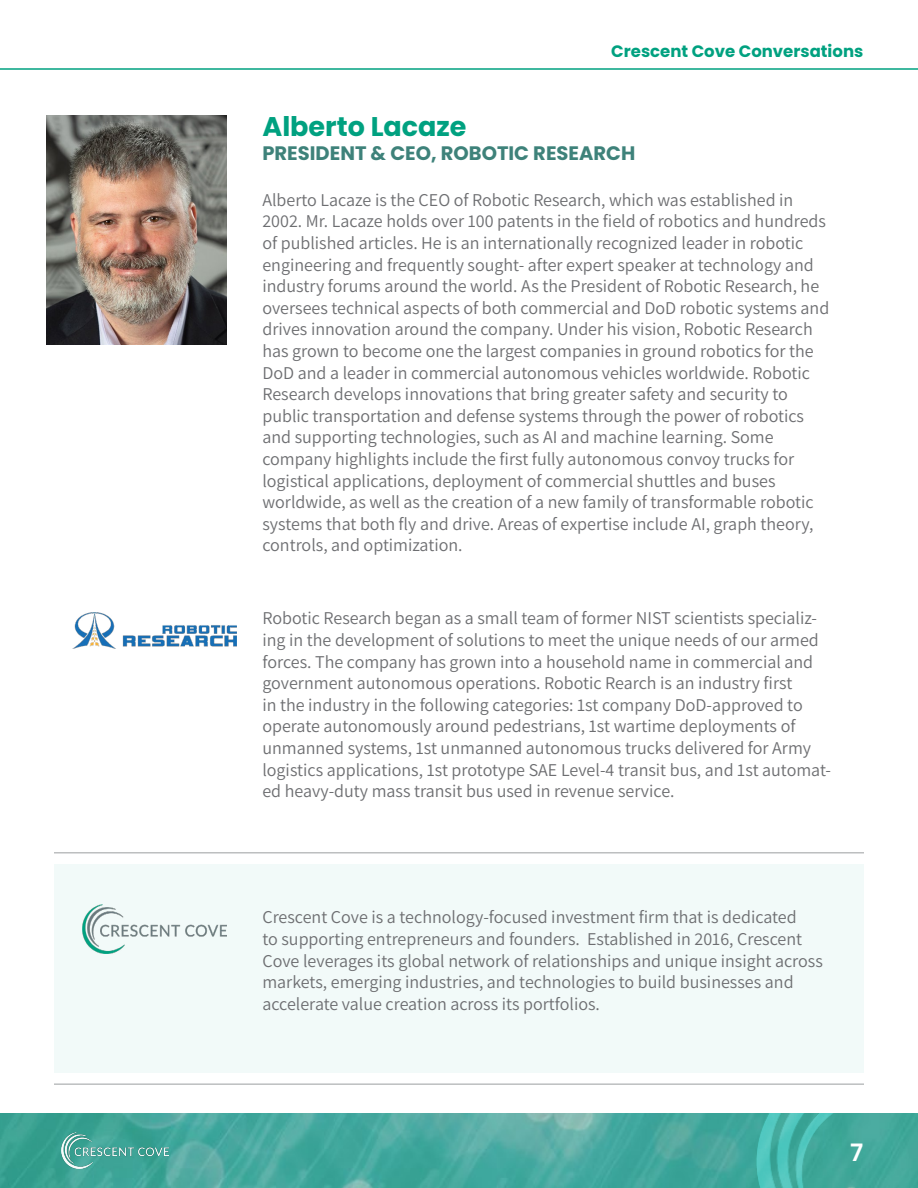
<style>
.page{position:relative;width:918px;height:1188px;background:#fff}
.page>*{position:absolute;margin:0;border:0;box-sizing:border-box;transform-origin:0 0}
.t1{font:700 27px "Poppins";color:#00a180}
.t2{font:600 24px "Poppins";color:#fff}
.t3{font:700 19.5px "Poppins";color:#3e827a}
.t4{font:18px/21.6px "Assistant";color:#6d6e71}
.t5{font:700 16.5px "Poppins";color:#00a180}
</style>
<div class="page">
<hr style="left:0;top:68px;width:918px;height:2px;background:#00a180">
<div style="left:54px;top:864px;width:810px;height:208px;background:#f2faf9"></div>
<hr style="left:54px;top:852px;width:810px;height:2px;background:#bcbec0">
<hr style="left:54px;top:1083px;width:810px;height:2px;background:#bcbec0">
<img style="left:46px;top:116px;width:181px;height:228px">
<img style="left:73px;top:612px;width:164px;height:36px">
<img style="left:82px;top:905px;width:145px;height:48px">
<img style="left:0;top:1114px;width:756px;height:74px">
<img style="left:61px;top:1132px;width:108px;height:36px">
<img style="left:756px;top:1113px;width:162px;height:75px">
<p class="t5" style="left:611px;top:41px;width:254px">Crescent Cove Conversations</p>
<h1 class="t1" style="left:262px;top:111px;width:206px">Alberto Lacaze</h1>
<p class="t3" style="left:262px;top:142px;width:374px">PRESIDENT &amp; CEO, ROBOTIC RESEARCH</p>
<p class="t4" style="left:262px;top:188px;width:568px">Alberto Lacaze is the CEO of Robotic Research, which was established in 2002. Mr. Lacaze holds over 100 patents in the field of robotics and hundreds of published articles. He is an internationally recognized leader in robotic engineering and frequently sought- after expert speaker at technology and industry forums around the world. As the President of Robotic Research, he oversees technical aspects of both commercial and DoD robotic systems and drives innovation around the company. Under his vision, Robotic Research has grown to become one the largest companies in ground robotics for the DoD and a leader in commercial autonomous vehicles worldwide. Robotic Research develops innovations that bring greater safety and security to public transportation and defense systems through the power of robotics and supporting technologies, such as AI and machine learning. Some company highlights include the first fully autonomous convoy trucks for logistical applications, deployment of commercial shuttles and buses worldwide, as well as the creation of a new family of transformable robotic systems that both fly and drive. Areas of expertise include AI, graph theory, controls, and optimization.</p>
<p class="t4" style="left:262px;top:607px;width:570px">Robotic Research began as a small team of former NIST scientists specializ&shy;ing in the development of solutions to meet the unique needs of our armed forces. The company has grown into a household name in commercial and government autonomous operations. Robotic Rearch is an industry first<br>in the industry in the following categories: 1st company DoD-approved to operate autonomously around pedestrians, 1st wartime deployments of unmanned systems, 1st unmanned autonomous trucks delivered for Army logistics applications, 1st prototype SAE Level-4 transit bus, and 1st automat&shy;ed heavy-duty mass transit bus used in revenue service.</p>
<p class="t4" style="left:262px;top:906px;width:562px">Crescent Cove is a technology-focused investment firm that is dedicated<br>to supporting entrepreneurs and founders. Established in 2016, Crescent Cove leverages its global network of relationships and unique insight across markets, emerging industries, and technologies to build businesses and accelerate value creation across its portfolios.</p>
<h2 class="t2" style="left:850px;top:1138px;width:15px">7</h2>
</div>
